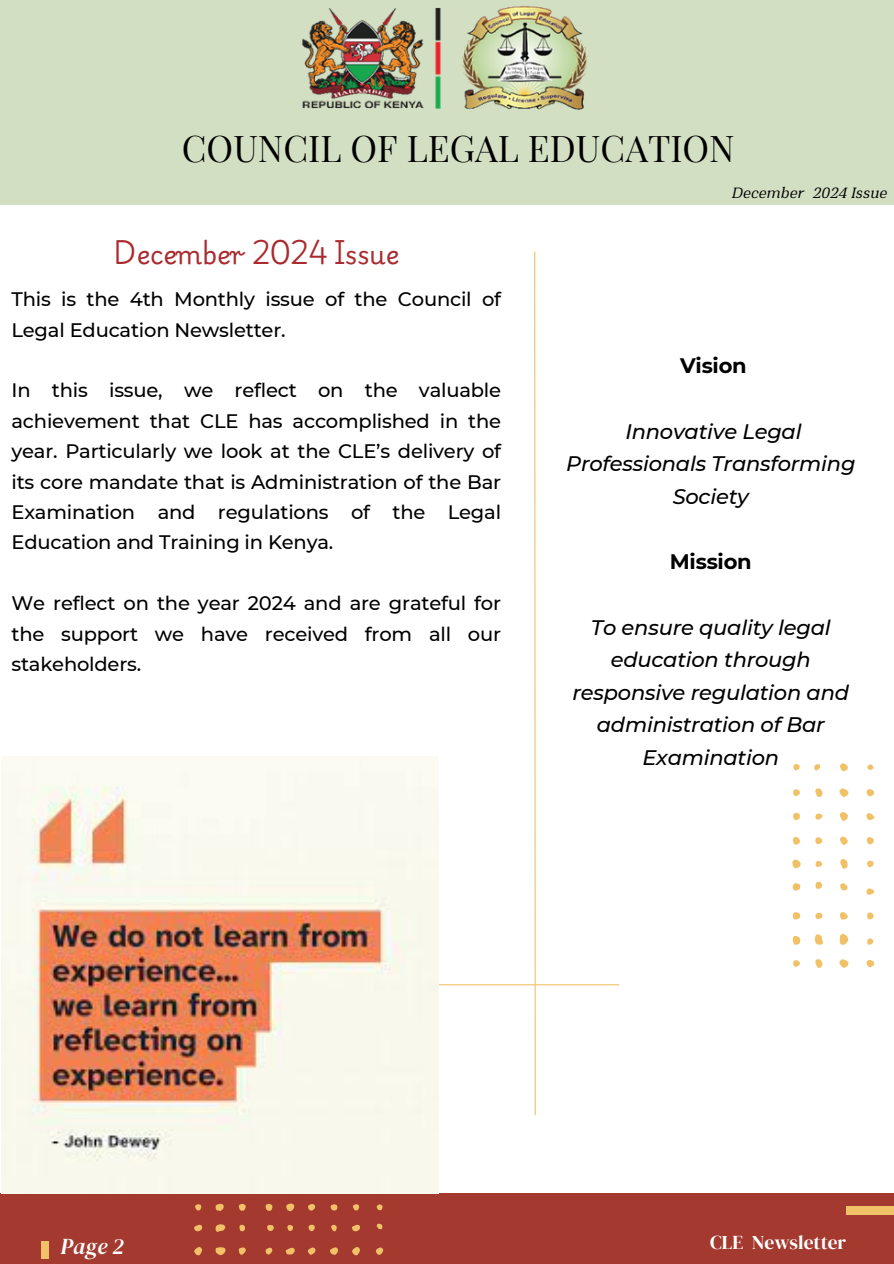
<style>
.page{position:relative;width:894px;height:1264px;background:#fff}
.page>*{position:absolute;margin:0;border:0;box-sizing:border-box;transform-origin:0 0}
.t1{font:36px "Playfair Display SC";color:#000}
.t2{font:25.5px "Playwrite US Modern";color:#a92b2f}
.t3{font:italic 22.5px "DM Serif Display";color:#fff}
.t4{font:italic 500 21px/32.7px "Montserrat";letter-spacing:-.01em;color:#000;text-align:center}
.t5{font:700 21px "Montserrat";letter-spacing:-.01em;color:#000}
.t6{font:500 19.5px/30.3px "Montserrat";letter-spacing:-.01em;color:#000;text-align:justify}
.t7{font:19.5px "DM Serif Display";color:#fff}
.t8{font:italic 16.5px "Montnapha";color:#000}
</style>
<div class="page">
<div style="left:0;top:0;width:893px;height:205px;background:#d3dfc2"></div>
<hr style="left:274px;top:984px;width:345px;height:1px;background:#f1c167">
<div style="left:0;top:1193px;width:893px;height:70px;background:#a43a2f"></div>
<div style="left:41px;top:1241px;width:8px;height:18px;background:#f1c167"></div>
<div style="left:846px;top:1206px;width:47px;height:8px;background:#f1c167"></div>
<svg style="left:839px;top:934px;width:9px;height:10px"></svg>
<svg style="left:814px;top:934px;width:9px;height:10px"></svg>
<svg style="left:840px;top:859px;width:7px;height:9px"></svg>
<svg style="left:839px;top:788px;width:9px;height:9px"></svg>
<svg style="left:839px;top:812px;width:8px;height:9px"></svg>
<svg style="left:792px;top:859px;width:8px;height:9px"></svg>
<svg style="left:840px;top:836px;width:7px;height:9px"></svg>
<svg style="left:840px;top:763px;width:7px;height:8px"></svg>
<svg style="left:840px;top:912px;width:7px;height:7px"></svg>
<svg style="left:792px;top:936px;width:8px;height:8px"></svg>
<svg style="left:866px;top:789px;width:7px;height:7px"></svg>
<svg style="left:815px;top:788px;width:7px;height:9px"></svg>
<svg style="left:866px;top:813px;width:8px;height:7px"></svg>
<svg style="left:840px;top:883px;width:7px;height:7px"></svg>
<svg style="left:792px;top:883px;width:8px;height:7px"></svg>
<svg style="left:866px;top:837px;width:7px;height:7px"></svg>
<svg style="left:792px;top:912px;width:8px;height:7px"></svg>
<svg style="left:866px;top:888px;width:8px;height:7px"></svg>
<svg style="left:793px;top:837px;width:6px;height:7px"></svg>
<svg style="left:867px;top:912px;width:6px;height:7px"></svg>
<svg style="left:793px;top:813px;width:6px;height:7px"></svg>
<svg style="left:867px;top:860px;width:6px;height:7px"></svg>
<svg style="left:815px;top:881px;width:7px;height:7px"></svg>
<svg style="left:815px;top:837px;width:7px;height:7px"></svg>
<svg style="left:815px;top:912px;width:7px;height:7px"></svg>
<svg style="left:793px;top:789px;width:6px;height:7px"></svg>
<svg style="left:839px;top:959px;width:9px;height:9px"></svg>
<svg style="left:866px;top:960px;width:7px;height:7px"></svg>
<svg style="left:815px;top:959px;width:7px;height:8px"></svg>
<svg style="left:793px;top:960px;width:6px;height:7px"></svg>
<svg style="left:867px;top:938px;width:6px;height:6px"></svg>
<svg style="left:815px;top:813px;width:7px;height:6px"></svg>
<svg style="left:815px;top:861px;width:7px;height:6px"></svg>
<svg style="left:793px;top:764px;width:6px;height:6px"></svg>
<svg style="left:867px;top:764px;width:6px;height:6px"></svg>
<svg style="left:814px;top:764px;width:6px;height:6px"></svg>
<svg style="left:215px;top:1247px;width:10px;height:8px"></svg>
<svg style="left:215px;top:1224px;width:10px;height:8px"></svg>
<svg style="left:286px;top:1247px;width:9px;height:7px"></svg>
<svg style="left:352px;top:1247px;width:8px;height:8px"></svg>
<svg style="left:330px;top:1247px;width:8px;height:7px"></svg>
<svg style="left:286px;top:1203px;width:8px;height:8px"></svg>
<svg style="left:307px;top:1247px;width:8px;height:7px"></svg>
<svg style="left:376px;top:1247px;width:7px;height:7px"></svg>
<svg style="left:238px;top:1247px;width:8px;height:7px"></svg>
<svg style="left:215px;top:1203px;width:9px;height:7px"></svg>
<svg style="left:352px;top:1224px;width:8px;height:7px"></svg>
<svg style="left:265px;top:1247px;width:7px;height:7px"></svg>
<svg style="left:265px;top:1203px;width:7px;height:7px"></svg>
<svg style="left:239px;top:1204px;width:6px;height:6px"></svg>
<svg style="left:308px;top:1204px;width:7px;height:6px"></svg>
<svg style="left:330px;top:1204px;width:7px;height:6px"></svg>
<svg style="left:267px;top:1225px;width:7px;height:6px"></svg>
<svg style="left:308px;top:1224px;width:7px;height:7px"></svg>
<svg style="left:239px;top:1224px;width:6px;height:7px"></svg>
<svg style="left:353px;top:1204px;width:6px;height:6px"></svg>
<svg style="left:194px;top:1247px;width:8px;height:8px"></svg>
<svg style="left:194px;top:1224px;width:8px;height:7px"></svg>
<svg style="left:195px;top:1204px;width:6px;height:6px"></svg>
<svg style="left:331px;top:1224px;width:5px;height:7px"></svg>
<svg style="left:287px;top:1225px;width:6px;height:5px"></svg>
<svg style="left:376px;top:1204px;width:6px;height:6px"></svg>
<svg style="left:376px;top:1223px;width:6px;height:6px"></svg>
<img style="left:301px;top:6px;width:287px;height:104px">
<svg style="left:533px;top:251px;width:3px;height:865px"></svg>
<img style="left:2px;top:756px;width:436px;height:437px">
<p class="t1" style="left:182px;top:123px;width:554px">COUNCIL OF LEGAL EDUCATION</p>
<h1 class="t8" style="left:732px;top:183px;width:157px">December 2024 Issue</h1>
<p class="t2" style="left:113px;top:240px;width:287px">December 2024 Issue</p>
<h2 class="t6" style="left:11px;top:284px;width:491px">This is the 4th Monthly issue of the Council of<br>Legal Education Newsletter.</h2>
<h5 class="t6" style="left:11px;top:375px;width:491px">In this issue, we reflect on the valuable achievement that CLE has accomplished in the year. Particularly we look at the CLE’s delivery of its core mandate that is Administration of the Bar Examination and regulations of the Legal Education and Training in Kenya.</h5>
<h5 class="t6" style="left:11px;top:588px;width:491px">We reflect on the year 2024 and are grateful for the support we have received from all our stakeholders.</h5>
<h5 class="t5" style="left:680px;top:353px;width:68px">Vision</h5>
<p class="t4" style="left:566px;top:415px;width:291px">Innovative Legal<br>Professionals Transforming<br>Society</p>
<p class="t5" style="left:669px;top:549px;width:83px">Mission</p>
<p class="t4" style="left:572px;top:610px;width:278px">To ensure quality legal education through responsive regulation and administration of Bar<br>Examination</p>
<p class="t3" style="left:60px;top:1230px;width:65px">Page 2</p>
<h3 class="t7" style="left:710px;top:1228px;width:137px">CLE Newsletter</h3>
</div>
